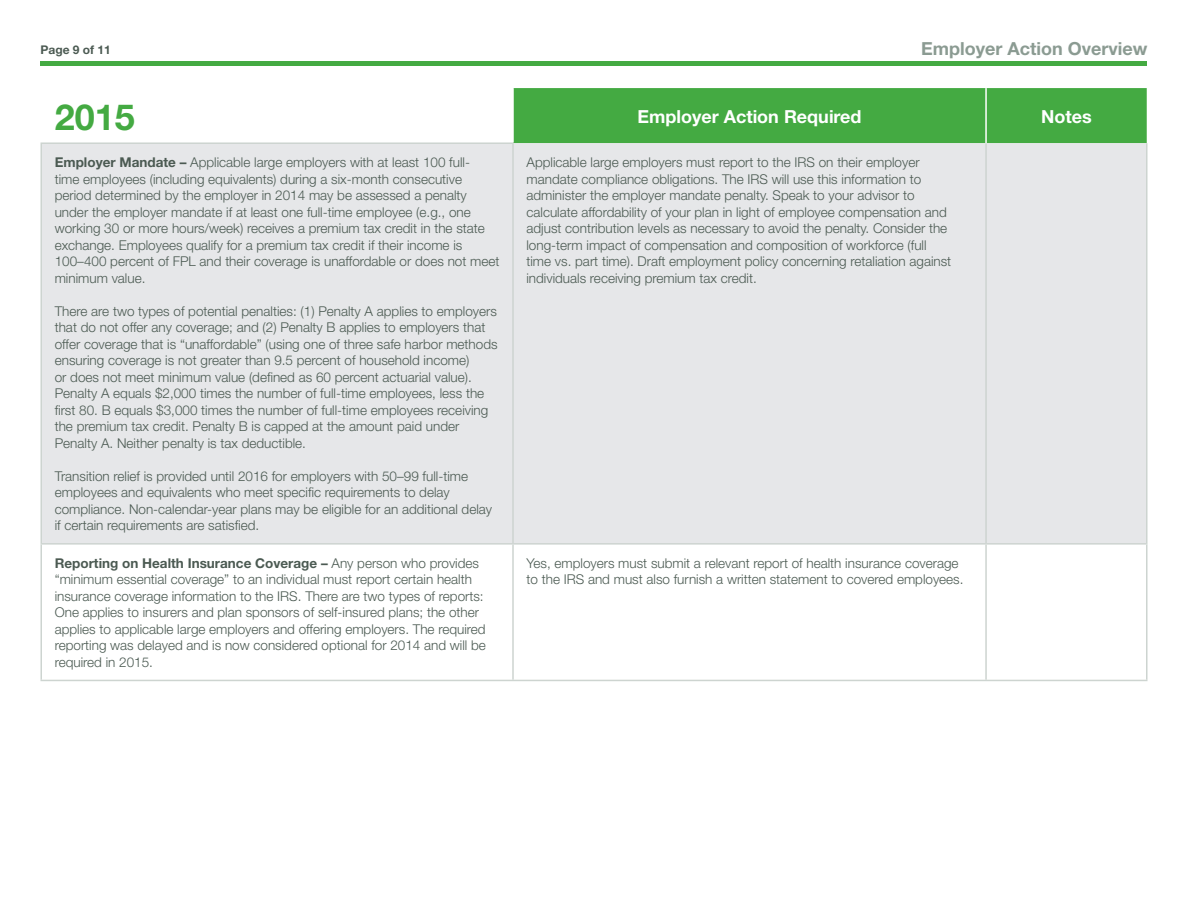
<style>
.page{position:relative;width:1188px;height:918px;background:#fff}
.page>*{position:absolute;margin:0;border:0;box-sizing:border-box;transform-origin:0 0}
.t1{font:700 36px "Helvetica Neue";color:#44aa42}
.t2{font:700 18px "Helvetica Neue";color:#fff}
.t3{font:700 18px "Helvetica Neue";color:#8b9b92}
.Text{font:300 13.5px/16.5px "Helvetica Neue";color:#4b5a52}
.t4{font:700 12px "Helvetica Neue";color:#4b5a52}
.s1{font-weight:700}
</style>
<div class="page">
<hr style="left:40px;top:62px;width:1108px;height:4px;background:#44aa42">
<div style="left:514px;top:88px;width:633px;height:55px;background:#44aa42"></div>
<div style="left:42px;top:143px;width:1104px;height:400px;background:#e6e7e9"></div>
<hr style="left:40px;top:144px;width:2px;height:399px;background:#cdd4d0">
<hr style="left:512px;top:144px;width:2px;height:399px;background:#cdd4d0">
<hr style="left:985px;top:143px;width:2px;height:400px;background:#cdd4d0">
<hr style="left:1146px;top:143px;width:2px;height:400px;background:#cdd4d0">
<hr style="left:40px;top:543px;width:473px;height:2px;background:#cdd4d0">
<hr style="left:40px;top:545px;width:2px;height:135px;background:#cdd4d0">
<hr style="left:513px;top:543px;width:473px;height:2px;background:#cdd4d0">
<hr style="left:512px;top:545px;width:2px;height:135px;background:#cdd4d0">
<hr style="left:986px;top:543px;width:161px;height:2px;background:#cdd4d0">
<hr style="left:985px;top:545px;width:2px;height:135px;background:#cdd4d0">
<hr style="left:1146px;top:545px;width:2px;height:135px;background:#cdd4d0">
<hr style="left:40px;top:680px;width:473px;height:1px;background:#cdd4d0">
<hr style="left:513px;top:680px;width:473px;height:1px;background:#cdd4d0">
<hr style="left:986px;top:680px;width:161px;height:1px;background:#cdd4d0">
<hr style="left:985px;top:88px;width:2px;height:55px;background:#fff">
<hr style="left:40px;top:142px;width:474px;height:2px;background:#cdd4d0">
<p class="t4" style="left:40px;top:42px;width:72px">Page 9 of 11</p>
<h2 class="t3" style="left:921px;top:37px;width:228px">Employer Action Overview</h2>
<p class="t1" style="left:55px;top:95px;width:82px">2015</p>
<p class="t2" style="left:637px;top:105px;width:226px">Employer Action Required</p>
<p class="t2" style="left:1041px;top:105px;width:52px">Notes</p>
<p class="Text" style="left:55px;top:154px;width:446px"><span class="s1">Employer Mandate –</span> Applicable large employers with at least 100 full-<br>time employees (including equivalents) during a six-month consecutive period determined by the employer in 2014 may be assessed a penalty under the employer mandate if at least one full-time employee (e.g., one working 30 or more hours/week) receives a premium tax credit in the state exchange. Employees qualify for a premium tax credit if their income is 100–400 percent of FPL and their coverage is unaffordable or does not meet minimum value.</p>
<p class="Text" style="left:55px;top:303px;width:444px">There are two types of potential penalties: (1) Penalty A applies to employers that do not offer any coverage; and (2) Penalty B applies to employers that offer coverage that is “unaffordable” (using one of three safe harbor methods ensuring coverage is not greater than 9.5 percent of household income)<br>or does not meet minimum value (defined as 60 percent actuarial value).<br>Penalty A equals $2,000 times the number of full-time employees, less the first 80. B equals $3,000 times the number of full-time employees receiving the premium tax credit. Penalty B is capped at the amount paid under Penalty A. Neither penalty is tax deductible.</p>
<p class="Text" style="left:55px;top:468px;width:439px">Transition relief is provided until 2016 for employers with 50–99 full-time employees and equivalents who meet specific requirements to delay compliance. Non-calendar-year plans may be eligible for an additional delay if certain requirements are satisfied.</p>
<p class="Text" style="left:526px;top:154px;width:426px">Applicable large employers must report to the IRS on their employer mandate compliance obligations. The IRS will use this information to administer the employer mandate penalty. Speak to your advisor to calculate affordability of your plan in light of employee compensation and adjust contribution levels as necessary to avoid the penalty. Consider the long-term impact of compensation and composition of workforce (full time vs. part time). Draft employment policy concerning retaliation against individuals receiving premium tax credit.</p>
<p class="Text" style="left:55px;top:555px;width:433px"><span class="s1">Reporting on Health Insurance Coverage –</span> Any person who provides “minimum essential coverage” to an individual must report certain health insurance coverage information to the IRS. There are two types of reports:<br>One applies to insurers and plan sponsors of self-insured plans; the other applies to applicable large employers and offering employers. The required reporting was delayed and is now considered optional for 2014 and will be required in 2015.</p>
<p class="Text" style="left:526px;top:555px;width:439px">Yes, employers must submit a relevant report of health insurance coverage to the IRS and must also furnish a written statement to covered employees.</p>
</div>
